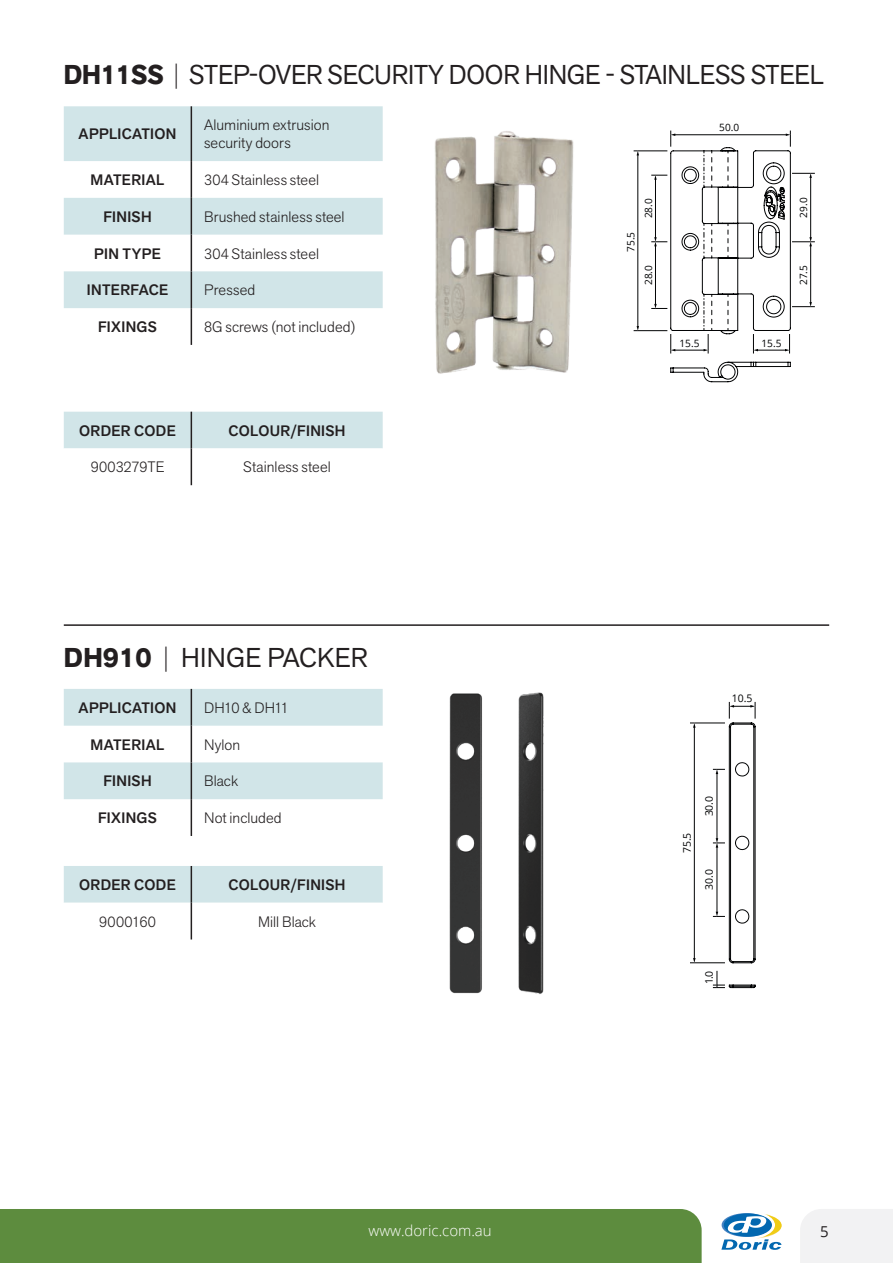
<style>
.page{position:relative;width:893px;height:1263px;background:#fff}
.page>*{position:absolute;margin:0;border:0;box-sizing:border-box;transform-origin:0 0}
.t1{font:27px "Akzid Grtsk Next";letter-spacing:-.01em;color:#231f20}
.t2{font:27px "Akzid Grtsk Next";letter-spacing:.01em;color:#231f20}
.t3{font:300 15px/18px "Akzid Grtsk Next";letter-spacing:.005em;color:#231f20}
.t4{font:500 15px "Akzid Grtsk Next";letter-spacing:.02em;color:#231f20}
.t5{font:300 15px "Open Sans";color:#fff}
.t6{font:300 15px "Akzid Grtsk Next";letter-spacing:-.045em;color:#231f20}
.t7{font:15px "Open Sans";color:#231f20}
.t8{font:10.5px "Open Sans";color:#020304}
.t9{font:10.05px "Open Sans";color:#020304}
.s1{font-weight:700}
.s2{font-weight:200}
</style>
<div class="page">
<div style="left:9px;top:1209px;width:693px;height:54px;background:#5d8c3e"></div>
<div style="left:0;top:1209px;width:9px;height:54px;background:#5d8c3e"></div>
<div style="left:722px;top:1213px;width:49px;height:24px;background:#9cbdde;border-radius:50%"></div>
<svg style="left:724px;top:1213px;width:48px;height:24px"></svg>
<svg style="left:721px;top:1214px;width:60px;height:36px"></svg>
<div style="left:800px;top:1209px;width:93px;height:54px;background:#f2f2f3"></div>
<svg style="left:64px;top:412px;width:319px;height:73px"></svg>
<hr style="left:191px;top:412px;width:1px;height:36px;background:#231f20">
<hr style="left:191px;top:448px;width:1px;height:37px;background:#231f20">
<svg style="left:64px;top:866px;width:319px;height:73px"></svg>
<hr style="left:191px;top:866px;width:1px;height:37px;background:#231f20">
<hr style="left:191px;top:903px;width:1px;height:36px;background:#231f20">
<hr style="left:64px;top:624px;width:765px;height:2px;background:#231f20">
<svg style="left:64px;top:106px;width:319px;height:202px;fill:#d1e5e8"></svg>
<hr style="left:191px;top:106px;width:1px;height:55px;background:#231f20">
<hr style="left:191px;top:161px;width:1px;height:37px;background:#231f20">
<hr style="left:191px;top:198px;width:1px;height:37px;background:#231f20">
<hr style="left:191px;top:235px;width:1px;height:36px;background:#231f20">
<hr style="left:191px;top:271px;width:1px;height:37px;background:#231f20">
<hr style="left:191px;top:308px;width:1px;height:37px;background:#231f20">
<svg style="left:670px;top:362px;width:121px;height:20px"></svg>
<hr style="left:634px;top:151px;width:33px;height:1px;background:#020304">
<hr style="left:634px;top:330px;width:33px;height:1px;background:#020304">
<hr style="left:638px;top:155px;width:1px;height:172px;background:#020304">
<svg style="left:651px;top:131px;width:164px;height:222px"></svg>
<hr style="left:690px;top:723px;width:35px;height:1px;background:#020304">
<hr style="left:690px;top:962px;width:35px;height:1px;background:#020304">
<hr style="left:694px;top:727px;width:1px;height:232px;background:#020304">
<svg style="left:693px;top:723px;width:3px;height:5px"></svg>
<svg style="left:713px;top:971px;width:43px;height:17px"></svg>
<svg style="left:713px;top:702px;width:43px;height:261px"></svg>
<img style="left:434px;top:131px;width:140px;height:243px">
<img style="left:449px;top:692px;width:95px;height:302px">
<svg style="left:64px;top:689px;width:319px;height:110px"></svg>
<hr style="left:191px;top:689px;width:1px;height:37px;background:#231f20">
<hr style="left:191px;top:726px;width:1px;height:36px;background:#231f20">
<hr style="left:191px;top:762px;width:1px;height:37px;background:#231f20">
<hr style="left:191px;top:799px;width:1px;height:37px;background:#231f20">
<h1 class="t1" style="left:64px;top:57px;width:762px"><span class="s1">DH11SS</span> <span class="s2">|</span> STEP-OVER SECURITY DOOR HINGE - STAINLESS STEEL</h1>
<p class="t4" style="left:79px;top:124px;width:99px">APPLICATION</p>
<p class="t3" style="left:204px;top:116px;width:127px">Aluminium extrusion security doors</p>
<p class="t4" style="left:91px;top:170px;width:75px">MATERIAL</p>
<p class="t3" style="left:204px;top:171px;width:117px">304 Stainless steel</p>
<p class="t4" style="left:103px;top:207px;width:50px">FINISH</p>
<p class="t3" style="left:204px;top:207px;width:142px">Brushed stainless steel</p>
<p class="t4" style="left:94px;top:244px;width:68px">PIN TYPE</p>
<p class="t3" style="left:204px;top:244px;width:117px">304 Stainless steel</p>
<p class="t4" style="left:87px;top:280px;width:83px">INTERFACE</p>
<p class="t3" style="left:204px;top:281px;width:53px">Pressed</p>
<p class="t4" style="left:98px;top:317px;width:60px">FIXINGS</p>
<p class="t3" style="left:204px;top:318px;width:153px">8G screws (not included)</p>
<p class="t9" style="left:719px;top:120px;width:21px">50.0</p>
<p class="t9" style="left:797px;top:218px;width:21px;rotate:-90deg">29.0</p>
<p class="t9" style="left:642px;top:218px;width:21px;rotate:-90deg">28.0</p>
<p class="t9" style="left:624px;top:252px;width:21px;rotate:-90deg">75.5</p>
<p class="t9" style="left:642px;top:285px;width:21px;rotate:-90deg">28.0</p>
<p class="t9" style="left:797px;top:285px;width:21px;rotate:-90deg">27.5</p>
<p class="t4" style="left:79px;top:421px;width:98px">ORDER CODE</p>
<p class="t4" style="left:228px;top:421px;width:119px">COLOUR/FINISH</p>
<p class="t3" style="left:91px;top:458px;width:75px">9003279TE</p>
<p class="t3" style="left:243px;top:458px;width:89px">Stainless steel</p>
<h1 class="t2" style="left:64px;top:640px;width:306px"><span class="s1">DH910</span> <span class="s2">|</span> HINGE PACKER</h1>
<p class="t4" style="left:79px;top:698px;width:99px">APPLICATION</p>
<p class="t6" style="left:204px;top:698px;width:86px">DH10 &amp; DH11</p>
<p class="t4" style="left:91px;top:735px;width:75px">MATERIAL</p>
<p class="t3" style="left:204px;top:735px;width:38px">Nylon</p>
<p class="t4" style="left:103px;top:771px;width:50px">FINISH</p>
<p class="t3" style="left:204px;top:772px;width:35px">Black</p>
<p class="t4" style="left:98px;top:808px;width:60px">FIXINGS</p>
<p class="t3" style="left:204px;top:809px;width:79px">Not included</p>
<p class="t4" style="left:79px;top:875px;width:98px">ORDER CODE</p>
<p class="t4" style="left:228px;top:875px;width:119px">COLOUR/FINISH</p>
<p class="t3" style="left:99px;top:912px;width:58px">9000160</p>
<p class="t3" style="left:258px;top:912px;width:59px">Mill Black</p>
<p class="t9" style="left:679px;top:336px;width:21px">15.5</p>
<p class="t9" style="left:761px;top:336px;width:21px">15.5</p>
<p class="t8" style="left:732px;top:691px;width:22px">10.5</p>
<p class="t8" style="left:680px;top:853px;width:22px;rotate:-90deg">75.5</p>
<p class="t8" style="left:702px;top:816px;width:22px;rotate:-90deg">30.0</p>
<p class="t8" style="left:702px;top:890px;width:22px;rotate:-90deg">30.0</p>
<p class="t8" style="left:702px;top:984px;width:14px;rotate:-90deg">1.0</p>
<p class="t5" style="left:368px;top:1220px;width:125px">www.doric.com.au</p>
<p class="t7" style="left:820px;top:1222px;width:10px">5</p>
</div>
